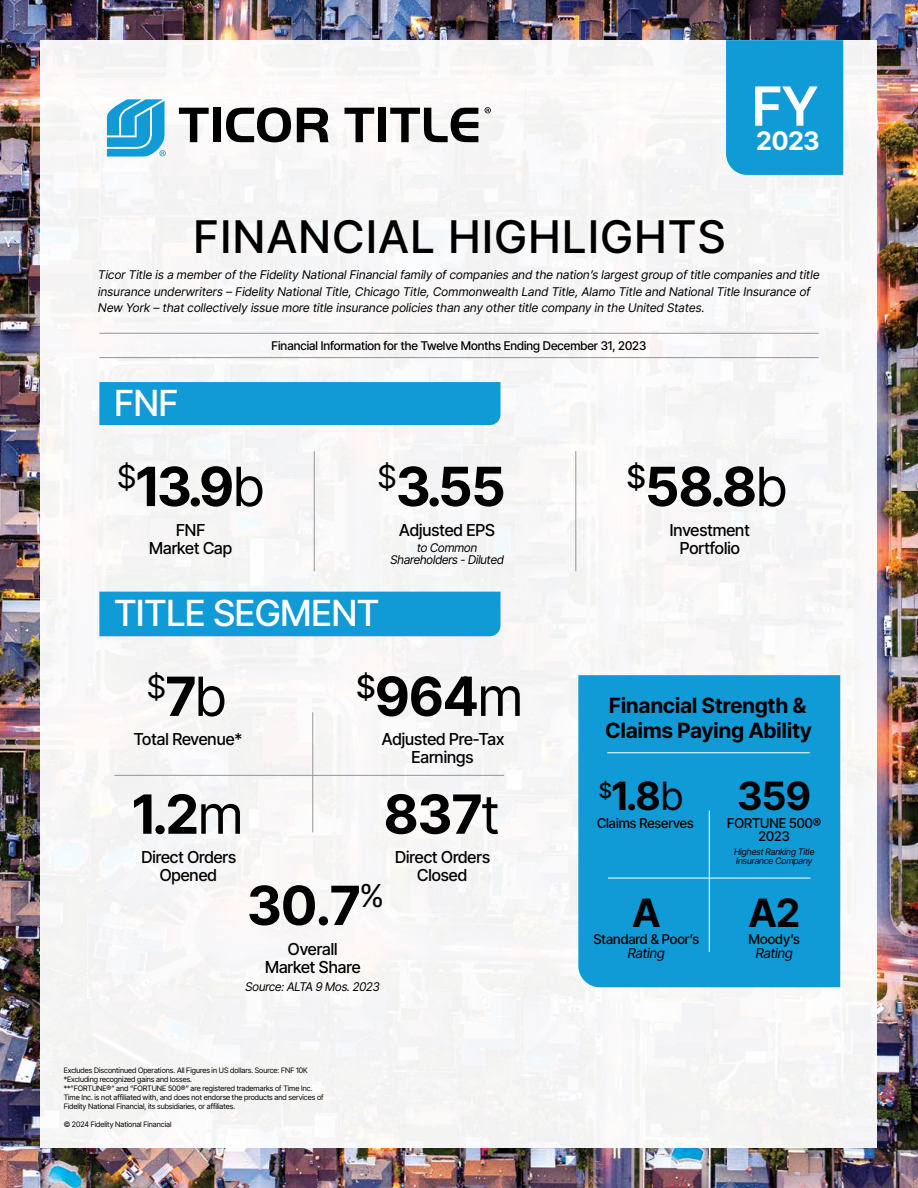
<style>
.page{position:relative;width:918px;height:1188px;background:#fff}
.page>*{position:absolute;margin:0;border:0;box-sizing:border-box;transform-origin:0 0}
.t1{font:700 54px "Inter Tight";color:#000}
.t2{font:600 54px "Inter Tight";color:#fff}
.t3{font:500 45px "Inter Tight";letter-spacing:.05em;color:#000}
.t4{font:700 39px "Inter Tight";color:#000}
.t5{font:500 36px "Inter Tight";color:#fff}
.t6{font:31.5px "Inter Tight";color:#000}
.t7{font:700 25.5px "Inter Tight";color:#fff}
.t8{font:700 21px/25.2px "Inter Tight";letter-spacing:.01em;color:#000}
.t9{font:500 16.5px/18px "Inter Tight";color:#000;text-align:center}
.t10{font:500 13.5px/13.5px "Inter Tight";color:#000;text-align:center}
.t11{font:italic 13.5px "Inter Tight";color:#000}
.t12{font:italic 12px/16.5px "Inter Tight";letter-spacing:.025em;color:#000}
.t13{font:500 12px "Inter Tight";color:#000}
.t14{font:italic 12px/12px "Inter Tight";color:#000;text-align:center}
.t15{font:italic 9px/9px "Inter Tight";color:#000}
.t16{font:7.5px/9px "Inter Tight";color:#000}
.s1{font-weight:400}
.s2{font-weight:700;font-size:54px}
.s3{font-size:54px}
</style>
<div class="page">
<img style="left:0;top:0;width:918px;height:1188px">
<div style="left:40px;top:40px;width:837px;height:1108px;background:#f7f6f7"></div>
<div style="left:726px;top:40px;width:117px;height:135px;background:#109ad6"></div>
<hr style="left:99px;top:357px;width:720px;height:1px;background:#939598">
<hr style="left:99px;top:333px;width:720px;height:1px;background:#939598">
<div style="left:99px;top:382px;width:402px;height:43px;background:#109ad6"></div>
<div style="left:99px;top:592px;width:402px;height:44px;background:#109ad6"></div>
<div style="left:578px;top:675px;width:262px;height:312px;background:#109ad6"></div>
<hr style="left:607px;top:752px;width:203px;height:1px;background:#fff">
<hr style="left:608px;top:878px;width:203px;height:1px;background:#fff">
<hr style="left:709px;top:811px;width:1px;height:141px;background:#fff">
<hr style="left:114px;top:775px;width:390px;height:1px;background:#939598">
<hr style="left:312px;top:712px;width:1px;height:120px;background:#939598">
<hr style="left:314px;top:451px;width:1px;height:120px;background:#939598">
<hr style="left:575px;top:451px;width:1px;height:120px;background:#939598">
<svg style="left:179px;top:108px;width:30px;height:34px"></svg>
<div style="left:213px;top:108px;width:7px;height:34px;background:#000"></div>
<svg style="left:226px;top:107px;width:65px;height:35px"></svg>
<svg style="left:297px;top:108px;width:31px;height:34px"></svg>
<svg style="left:345px;top:108px;width:29px;height:34px"></svg>
<div style="left:379px;top:108px;width:7px;height:34px;background:#000"></div>
<svg style="left:390px;top:108px;width:88px;height:34px"></svg>
<svg style="left:485px;top:107px;width:6px;height:6px"></svg>
<svg style="left:107px;top:99px;width:59px;height:58px"></svg>
<h2 class="t3" style="left:194px;top:203px;width:533px">FINANCIAL HIGHLIGHTS</h2>
<h1 class="t2" style="left:752px;top:66px;width:67px">FY</h1>
<h3 class="t7" style="left:756px;top:122px;width:65px">2023</h3>
<p class="t12" style="left:98px;top:267px;width:723px">Ticor Title is a member of the Fidelity National Financial family of companies and the nation’s largest group of title companies and title insurance underwriters – Fidelity National Title, Chicago Title, Commonwealth Land Title, Alamo Title and National Title Insurance of<br>New York – that collectively issue more title insurance policies than any other title company in the United States.</p>
<h3 class="t5" style="left:114px;top:377px;width:65px">FNF</h3>
<p class="t13" style="left:272px;top:337px;width:376px">Financial Information for the Twelve Months Ending December 31, 2023</p>
<h1 class="t1" style="left:117px;top:446px;width:148px"><sup>$</sup>13.9<span class="s1">b</span></h1>
<h3 class="t9" style="left:149px;top:520px;width:85px">FNF<br>Market Cap</h3>
<h1 class="t1" style="left:378px;top:446px;width:129px"><sup>$</sup>3.55</h1>
<h3 class="t9" style="left:399px;top:520px;width:97px">Adjusted EPS</h3>
<p class="t14" style="left:391px;top:541px;width:115px">to Common<br>Shareholders Diluted</p>
<h1 class="t1" style="left:627px;top:446px;width:162px"><sup>$</sup>58.8<span class="s1">b</span></h1>
<h3 class="t9" style="left:670px;top:520px;width:81px">Investment<br>Portfolio</h3>
<h3 class="t5" style="left:114px;top:587px;width:266px">TITLE SEGMENT</h3>
<h3 class="t6" style="left:147px;top:664px;width:80px">$<span class="s2">7</span><span class="s3">b</span></h3>
<h3 class="t9" style="left:134px;top:730px;width:110px">Total Revenue*</h3>
<h1 class="t1" style="left:356px;top:656px;width:168px"><sup>$</sup>964<span class="s1">m</span></h1>
<h3 class="t9" style="left:382px;top:730px;width:124px">Adjusted Pre-Tax<br>Earnings</h3>
<h1 class="t1" style="left:132px;top:774px;width:112px">1.2<span class="s1">m</span></h1>
<h3 class="t9" style="left:141px;top:848px;width:96px">Direct Orders<br>Opened</h3>
<h1 class="t1" style="left:384px;top:774px;width:116px">837<span class="s1">t</span></h1>
<h3 class="t9" style="left:395px;top:848px;width:96px">Direct Orders<br>Closed</h3>
<h1 class="t1" style="left:248px;top:865px;width:138px">30.7<sup>%</sup></h1>
<h3 class="t9" style="left:265px;top:939px;width:97px">Overall<br>Market Share</h3>
<p class="t14" style="left:246px;top:980px;width:136px">Source: ALTA 9 Mos. 2023</p>
<p class="t16" style="left:64px;top:1065px;width:261px">Excludes Discontinued Operations. All Figures in US dollars. Source: FNF 10K *Excluding recognized gains and losses.<br>**”FORTUNE®” and “FORTUNE 500®” are registered trademarks of Time Inc.<br>Time Inc. is not affiliated with, and does not endorse the products and services of Fidelity National Financial, its subsidiaries, or affiliates.</p>
<p class="t16" style="left:64px;top:1119px;width:109px">© 2024 Fidelity National Financial</p>
<h3 class="t8" style="left:606px;top:692px;width:208px">Financial Strength &amp;<br>Claims Paying Ability</h3>
<h3 class="t4" style="left:599px;top:767px;width:85px"><sup>$</sup>1.8<span class="s1">b</span></h3>
<p class="t10" style="left:597px;top:816px;width:98px">Claims Reserves</p>
<h3 class="t4" style="left:738px;top:767px;width:74px">359</h3>
<p class="t10" style="left:727px;top:816px;width:96px">FORTUNE 500®<br>2023</p>
<p class="t15" style="left:734px;top:847px;width:82px">Highest Ranking Title<br>Insurance Company</p>
<h3 class="t4" style="left:632px;top:884px;width:29px">A</h3>
<p class="t10" style="left:593px;top:932px;width:107px">Standard &amp; Poorʼs</p>
<p class="t11" style="left:628px;top:943px;width:38px">Rating</p>
<h3 class="t4" style="left:749px;top:884px;width:53px">A2</h3>
<p class="t10" style="left:749px;top:932px;width:53px">Moodyʼs</p>
<p class="t11" style="left:756px;top:943px;width:38px">Rating</p>
</div>
